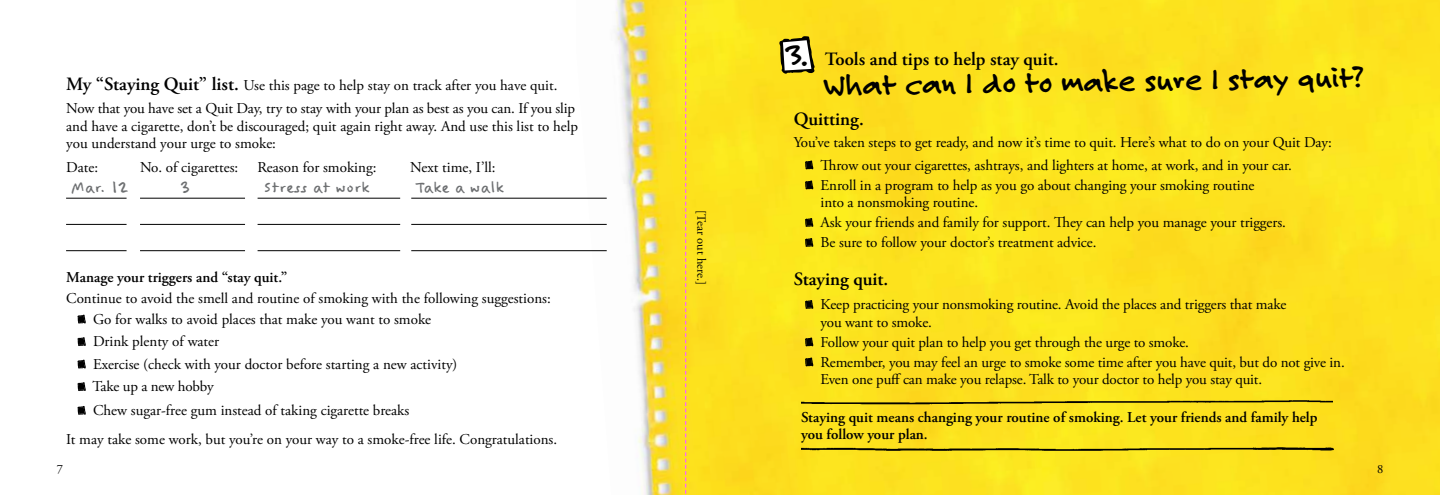
<style>
.page{position:relative;width:1440px;height:495px;background:#fff}
.page>*{position:absolute;margin:0;border:0;box-sizing:border-box;transform-origin:0 0}
.t1{font:700 32.25px "Felt Tip Roman";color:#000}
.t2{font:20.25px "Felt Tip Woman";color:#6d6f71}
.t3{font:600 18.75px "Adobe Garamond Pro";color:#000}
.t4{font:15px/17.5px "Adobe Garamond Pro";letter-spacing:-.005em;color:#000}
.t5{font:600 15px/17.5px "Adobe Garamond Pro";color:#000}
.t6{font:12.5px "Adobe Garamond Pro";color:#000}
.s1{font-weight:600;font-size:18.75px}
.s2{font-family:"Felt Tip Roman";font-weight:700;font-size:30.75px}
</style>
<div class="page">
<hr style="left:9px;top:0;width:711px;height:1px;background:#000">
<img style="left:576px;top:0;width:864px;height:495px">
<svg style="left:805px;top:161px;width:9px;height:9px"></svg>
<svg style="left:805px;top:181px;width:9px;height:9px"></svg>
<svg style="left:805px;top:218px;width:9px;height:9px"></svg>
<svg style="left:805px;top:238px;width:9px;height:9px"></svg>
<svg style="left:805px;top:300px;width:9px;height:9px"></svg>
<svg style="left:805px;top:338px;width:9px;height:9px"></svg>
<svg style="left:805px;top:358px;width:9px;height:9px"></svg>
<svg style="left:779px;top:36px;width:36px;height:38px"></svg>
<svg style="left:685px;top:0;width:1px;height:495px"></svg>
<img style="left:801px;top:395px;width:531px;height:13px">
<img style="left:801px;top:445px;width:541px;height:11px">
<hr style="left:66px;top:198px;width:61px;height:1px;background:#000">
<hr style="left:140px;top:198px;width:105px;height:1px;background:#000">
<hr style="left:258px;top:198px;width:142px;height:1px;background:#000">
<hr style="left:411px;top:198px;width:196px;height:1px;background:#000">
<hr style="left:66px;top:250px;width:61px;height:1px;background:#000">
<hr style="left:140px;top:250px;width:105px;height:1px;background:#000">
<hr style="left:258px;top:250px;width:142px;height:1px;background:#000">
<hr style="left:411px;top:250px;width:196px;height:1px;background:#000">
<hr style="left:66px;top:224px;width:61px;height:1px;background:#000">
<hr style="left:140px;top:224px;width:105px;height:1px;background:#000">
<hr style="left:258px;top:224px;width:142px;height:1px;background:#000">
<hr style="left:411px;top:224px;width:196px;height:1px;background:#000">
<svg style="left:77px;top:315px;width:9px;height:9px"></svg>
<svg style="left:77px;top:337px;width:9px;height:9px"></svg>
<svg style="left:77px;top:360px;width:9px;height:9px"></svg>
<svg style="left:77px;top:382px;width:9px;height:9px"></svg>
<svg style="left:77px;top:406px;width:9px;height:9px"></svg>
<p class="t4" style="left:66px;top:75px;width:510px;line-height:23.1px"><span class="s1">My “Staying Quit” list.</span> Use this page to help stay on track after you have quit.<br>Now that you have set a Quit Day, try to stay with your plan as best as you can. If you slip</p>
<p class="t4" style="left:66px;top:118px;width:513px">and have a cigarette, don’t be discouraged; quit again right away. And use this list to help you understand your urge to smoke:</p>
<p class="t4" style="left:66px;top:159px;width:33px">Date:</p>
<p class="t4" style="left:140px;top:159px;width:100px">No. of cigarettes:</p>
<p class="t4" style="left:258px;top:159px;width:120px">Reason for smoking:</p>
<p class="t4" style="left:410px;top:159px;width:87px">Next time, I’ll:</p>
<h2 class="t2" style="left:71px;top:175px;width:58px">Mar. 12</h2>
<h2 class="t2" style="left:180px;top:175px;width:12px">3</h2>
<h2 class="t2" style="left:264px;top:175px;width:107px">Stress at work</h2>
<h2 class="t2" style="left:416px;top:175px;width:90px">Take a walk</h2>
<p class="t5" style="left:66px;top:269px;width:223px">Manage your triggers and “stay quit.”</p>
<p class="t4" style="left:93px;top:289px;width:459px;line-height:20.6px;text-indent:-27px">Continue to avoid the smell and routine of smoking with the following suggestions:<br>Go for walks to avoid places that make you want to smoke</p>
<p class="t4" style="left:92px;top:331px;width:367px;line-height:22.9px">Drink plenty of water<br>Exercise (check with your doctor before starting a new activity)<br>Take up a new hobby<br>Chew sugar-free gum instead of taking cigarette breaks</p>
<p class="t4" style="left:66px;top:431px;width:493px">It may take some work, but you’re on your way to a smoke-free life. Congratulations.</p>
<p class="t6" style="left:709px;top:210px;width:77px;rotate:90deg">[Tear out here.]</p>
<p class="t3" style="left:788px;top:49px;width:272px"><span class="s2">3.</span> Tools and tips to help stay quit.</p>
<h1 class="t1" style="left:824px;top:66px;width:541px;rotate:-1deg">What can I do to make sure I stay quit?</h1>
<p class="t3" style="left:794px;top:108px;width:72px">Quitting.</p>
<p class="t4" style="left:821px;top:132px;width:513px;line-height:22.6px;text-indent:-27px">You’ve taken steps to get ready, and now it’s time to quit. Here’s what to do on your Quit Day:<br>Throw out your cigarettes, ashtrays, and lighters at home, at work, and in your car.</p>
<p class="t4" style="left:821px;top:177px;width:435px">Enroll in a program to help as you go about changing your smoking routine into a nonsmoking routine.</p>
<p class="t4" style="left:821px;top:213px;width:467px;line-height:20px">Ask your friends and family for support. They can help you manage your triggers.<br>Be sure to follow your doctor’s treatment advice.</p>
<p class="t3" style="left:794px;top:268px;width:96px">Staying quit.</p>
<p class="t4" style="left:821px;top:296px;width:467px">Keep practicing your nonsmoking routine. Avoid the places and triggers that make you want to smoke.</p>
<p class="t4" style="left:821px;top:333px;width:526px;line-height:20px">Follow your quit plan to help you get through the urge to smoke.<br>Remember, you may feel an urge to smoke some time after you have quit, but do not give in.</p>
<p class="t4" style="left:821px;top:371px;width:443px">Even one puff can make you relapse. Talk to your doctor to help you stay quit.</p>
<p class="t5" style="left:801px;top:408px;width:518px">Staying quit means changing your routine of smoking. Let your friends and family help you follow your plan.</p>
<p class="t6" style="left:57px;top:461px;width:8px">7</p>
<p class="t6" style="left:1377px;top:461px;width:8px">8</p>
</div>
